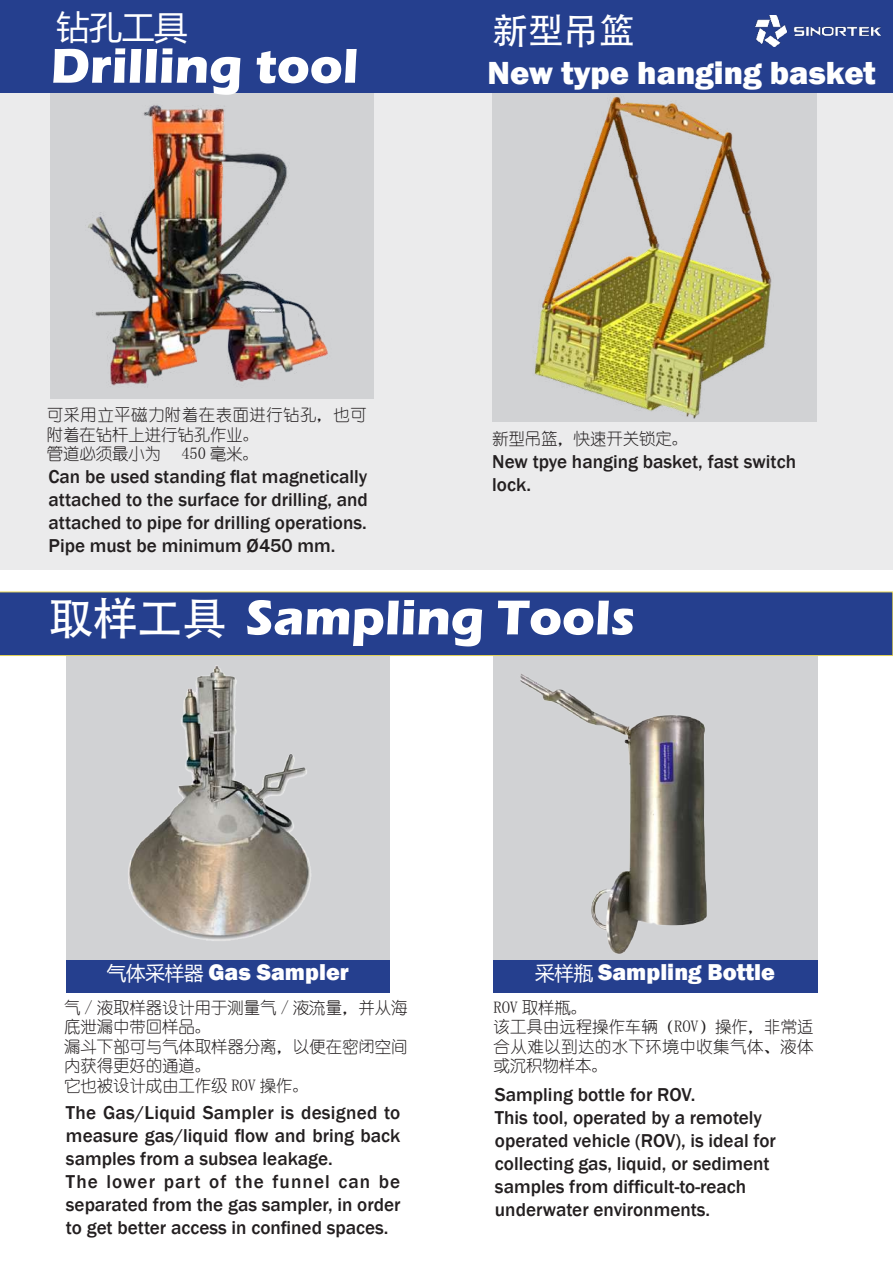
<style>
.page{position:relative;width:893px;height:1263px;background:#fff}
.page>*{position:absolute;margin:0;border:0;box-sizing:border-box;transform-origin:0 0}
.t1{font:700 50.7px "Eras ITC";color:#fff}
.t2{font:35.85px "Adobe Heiti Std";color:#fff}
.t3{font:33px "Microsoft Ya Hei";color:#fff}
.t4{font:800 32.85px "Franklin Gothic";color:#fff}
.t5{font:800 23.55px "Franklin Gothic";color:#fff}
.t6{font:500 19.2px/23px "Franklin Gothic";color:#231f20}
.t7{font:16.5px/19.5px "You Yuan";letter-spacing:-.01em;color:#231f20}
.s1{font-family:"Adobe Heiti Std";font-weight:400;font-size:45px}
.s2{font-family:"Microsoft Ya Hei";font-weight:400;font-size:19.5px}
</style>
<div class="page">
<div style="left:0;top:32px;width:893px;height:538px;background:#ebebec"></div>
<div style="left:492px;top:88px;width:324px;height:333px;background:#d1d2d4"></div>
<div style="left:50px;top:93px;width:324px;height:305px;background:#d1d2d4"></div>
<img style="left:534px;top:96px;width:238px;height:323px">
<img style="left:88px;top:105px;width:240px;height:281px">
<div style="left:0;top:0;width:618px;height:93px;background:#253f8e"></div>
<div style="left:487px;top:0;width:406px;height:93px;background:#253f8e"></div>
<div style="left:494px;top:656px;width:324px;height:333px;background:#d1d2d4"></div>
<div style="left:66px;top:656px;width:324px;height:305px;background:#d1d2d4"></div>
<img style="left:493px;top:660px;width:317px;height:301px">
<img style="left:128px;top:665px;width:183px;height:276px">
<div style="left:66px;top:961px;width:324px;height:32px;background:#253f8e"></div>
<div style="left:493px;top:961px;width:324px;height:32px;background:#253f8e"></div>
<div style="left:0;top:592px;width:893px;height:64px;background:#253f8e"></div>
<img style="left:756px;top:15px;width:124px;height:32px">
<h3 class="t3" style="left:57px;top:5px;width:133px">钻孔工具</h3>
<h1 class="t1" style="left:51px;top:37px;width:309px">Drilling tool</h1>
<h2 class="t2" style="left:492px;top:9px;width:144px">新型吊篮</h2>
<h3 class="t4" style="left:487px;top:52px;width:390px">New type hanging basket</h3>
<p class="t7" style="left:47px;top:405px;width:322px">可采用立平磁力附着在表面进行钻孔，也可附着在钻杆上进行钻孔作业。<br>管道必须最小为 Ø450 毫米。</p>
<p class="t6" style="left:49px;top:465px;width:321px;text-align:justify">Can be used standing flat magnetically attached to the surface for drilling, and attached to pipe for drilling operations.<br>Pipe must be minimum Ø450 mm.</p>
<p class="t7" style="left:492px;top:429px;width:198px">新型吊篮，快速开关锁定。</p>
<p class="t6" style="left:492px;top:451px;width:305px">New tpye hanging basket, fast switch lock.</p>
<h1 class="t1" style="left:48px;top:588px;width:588px"><span class="s1">取样工具</span> Sampling Tools</h1>
<p class="t5" style="left:107px;top:957px;width:243px"><span class="s2">气体采样器</span> Gas Sampler</p>
<p class="t5" style="left:535px;top:957px;width:241px"><span class="s2">采样瓶</span> Sampling Bottle</p>
<p class="t7" style="left:64px;top:998px;width:345px">气 / 液取样器设计用于测量气 / 液流量，并从海底泄漏中带回样品。<br>漏斗下部可与气体取样器分离，以便在密闭空间内获得更好的通道。<br>它也被设计成由工作级 ROV 操作。</p>
<p class="t7" style="left:494px;top:998px;width:322px">ROV 取样瓶。<br>该工具由远程操作车辆（ROV）操作，非常适合从难以到达的水下环境中收集气体、液体或沉积物样本。</p>
<p class="t6" style="left:495px;top:1083px;width:282px">Sampling bottle for ROV.<br>This tool, operated by a remotely operated vehicle (ROV), is ideal for collecting gas, liquid, or sediment samples from difficult-to-reach underwater environments.</p>
<p class="t6" style="left:66px;top:1101px;width:336px">The Gas/Liquid Sampler is designed to measure gas/liquid flow and bring back samples from a subsea leakage.<br>The lower part of the funnel can be separated from the gas sampler, in order to get better access in confined spaces.</p>
</div>
